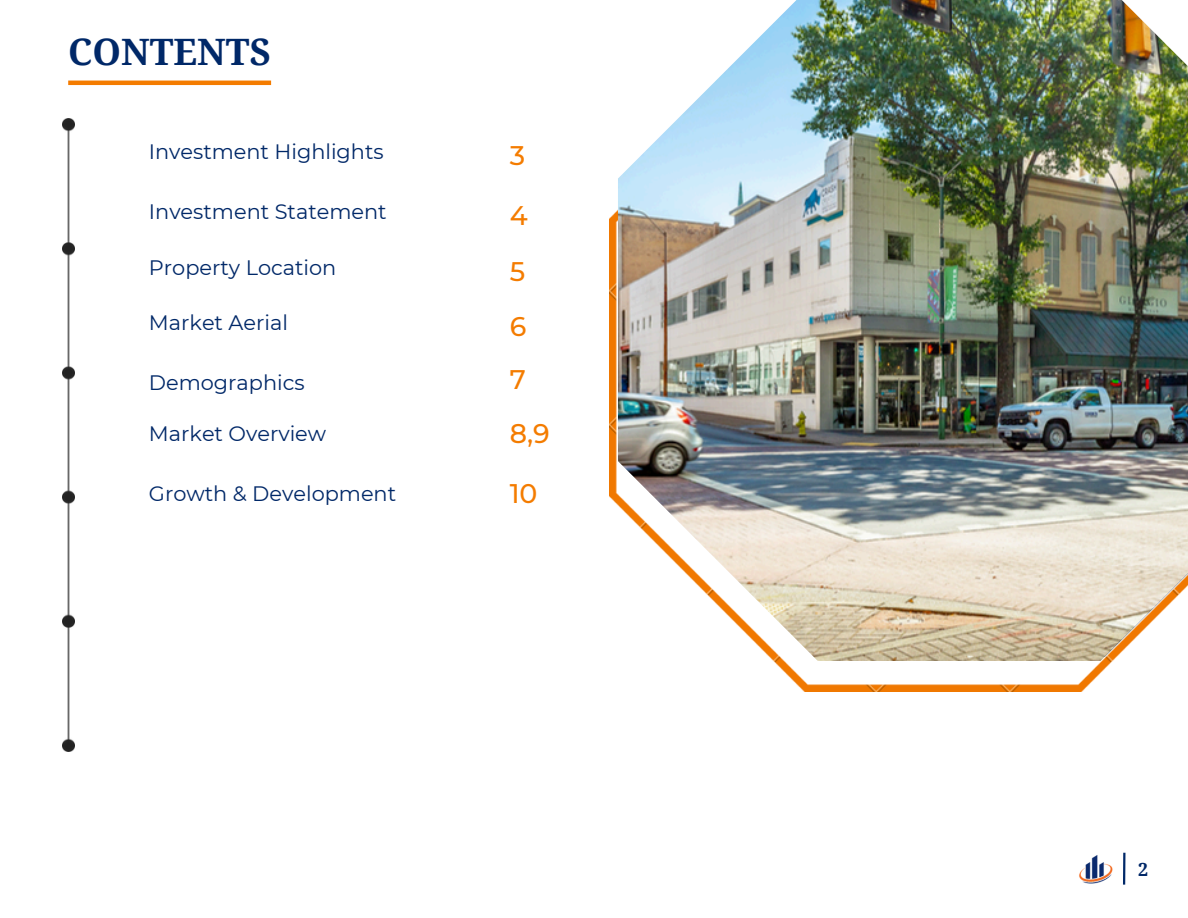
<style>
.page{position:relative;width:1188px;height:918px;background:#fff}
.page>*{position:absolute;margin:0;border:0;box-sizing:border-box;transform-origin:0 0}
.t1{font:700 36.45px "Noto Serif";color:#002868}
.t2{font:500 26.85px "Montserrat";color:#f47c00}
.t3{font:20.85px "Montserrat";color:#002868}
.t4{font:700 18px "Noto Serif";color:#002868}
</style>
<div class="page">
<img style="left:609px;top:209px;width:504px;height:482px">
<img style="left:62px;top:118px;width:13px;height:633px">
<hr style="left:1123px;top:853px;width:2px;height:32px;background:#002868">
<img style="left:1079px;top:855px;width:34px;height:29px">
<img style="left:618px;top:0;width:570px;height:661px">
<hr style="left:68px;top:81px;width:203px;height:4px;background:#f47c00">
<p class="t1" style="left:68px;top:26px;width:204px">CONTENTS</p>
<p class="t3" style="left:149px;top:139px;width:236px">Investment Highlights</p>
<p class="t2" style="left:510px;top:139px;width:17px">3</p>
<p class="t3" style="left:149px;top:199px;width:239px">Investment Statement</p>
<p class="t2" style="left:510px;top:199px;width:19px">4</p>
<h2 class="t3" style="left:149px;top:254px;width:189px">Property Location</h2>
<p class="t3" style="left:149px;top:310px;width:141px">Market Aerial</p>
<p class="t2" style="left:510px;top:310px;width:18px">6</p>
<p class="t2" style="left:510px;top:255px;width:17px">5</p>
<p class="t3" style="left:149px;top:370px;width:157px">Demographics</p>
<p class="t2" style="left:510px;top:363px;width:18px">7</p>
<p class="t3" style="left:149px;top:421px;width:179px">Market Overview</p>
<p class="t2" style="left:510px;top:417px;width:41px">8,9</p>
<p class="t3" style="left:149px;top:481px;width:249px">Growth &amp; Development</p>
<p class="t2" style="left:510px;top:477px;width:29px">10</p>
<p class="t4" style="left:1138px;top:857px;width:12px">2</p>
</div>
